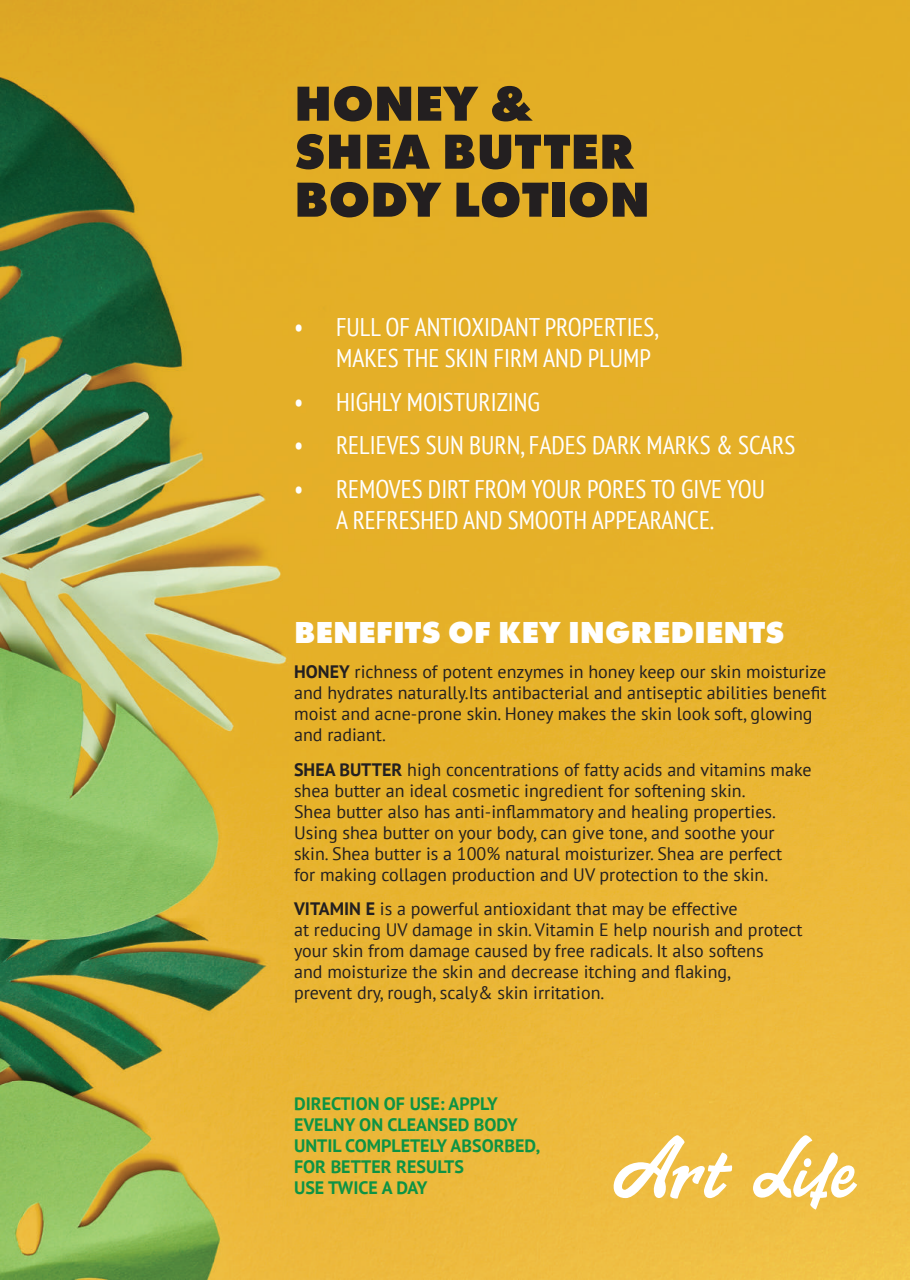
<style>
.page{position:relative;width:910px;height:1280px;background:#fff}
.page>*{position:absolute;margin:0;border:0;box-sizing:border-box;transform-origin:0 0}
.t1{font:800 51px/48px "Futura PT";color:#231f20}
.t2{font:800 31.5px "Futura PT";color:#fff}
.t3{font:condensed 25.5px/31.5px "PT Sans";color:#fff}
.t4{font:18px/21px "PT Sans";color:#231f20}
.t5{font:700 18px/21px "PT Sans";color:#0d9344}
.s1{font-weight:700}
</style>
<div class="page">
<img style="left:0;top:0;width:910px;height:1280px">
<svg style="left:604px;top:1135px;width:253px;height:74px"></svg>
<h1 class="t1" style="left:294px;top:79px;width:358px">HONEY &amp;<br>SHEA BUTTER<br>BODY LOTION</h1>
<h3 class="t3" style="left:336px;top:311px;width:325px;text-indent:-42px">• FULL OF ANTIOXIDANT PROPERTIES,<br>MAKES THE SKIN FIRM AND PLUMP</h3>
<h3 class="t3" style="left:294px;top:386px;width:248px">• HIGHLY MOISTURIZING</h3>
<h3 class="t3" style="left:294px;top:429px;width:503px">• RELIEVES SUN BURN, FADES DARK MARKS &amp; SCARS</h3>
<h3 class="t3" style="left:294px;top:473px;width:472px;text-align:center">• REMOVES DIRT FROM YOUR PORES TO GIVE YOU<br>A REFRESHED AND SMOOTH APPEARANCE.</h3>
<h2 class="t2" style="left:294px;top:613px;width:492px">BENEFITS OF KEY INGREDIENTS</h2>
<p class="t4" style="left:294px;top:661px;width:534px"><span class="s1">HONEY</span> richness of potent enzymes in honey keep our skin moisturize and hydrates naturally.Its antibacterial and antiseptic abilities benefit moist and acne-prone skin. Honey makes the skin look soft, glowing and radiant.</p>
<p class="t4" style="left:294px;top:758px;width:519px"><span class="s1">SHEA BUTTER</span> high concentrations of fatty acids and vitamins make shea butter an ideal cosmetic ingredient for softening skin.<br>Shea butter also has anti-inflammatory and healing properties.<br>Using shea butter on your body, can give tone, and soothe your skin. Shea butter is a 100% natural moisturizer. Shea are perfect<br>for making collagen production and UV protection to the skin.</p>
<p class="t4" style="left:294px;top:898px;width:510px"><span class="s1">VITAMIN E</span> is a powerful antioxidant that may be effective<br>at reducing UV damage in skin. Vitamin E help nourish and protect your skin from damage caused by free radicals. It also softens<br>and moisturize the skin and decrease itching and flaking,<br>prevent dry, rough, scaly&amp; skin irritation.</p>
<p class="t5" style="left:294px;top:1093px;width:248px">DIRECTION OF USE: APPLY<br>EVELNY ON CLEANSED BODY<br>UNTIL COMPLETELY ABSORBED,<br>FOR BETTER RESULTS<br>USE TWICE A DAY</p>
</div>
